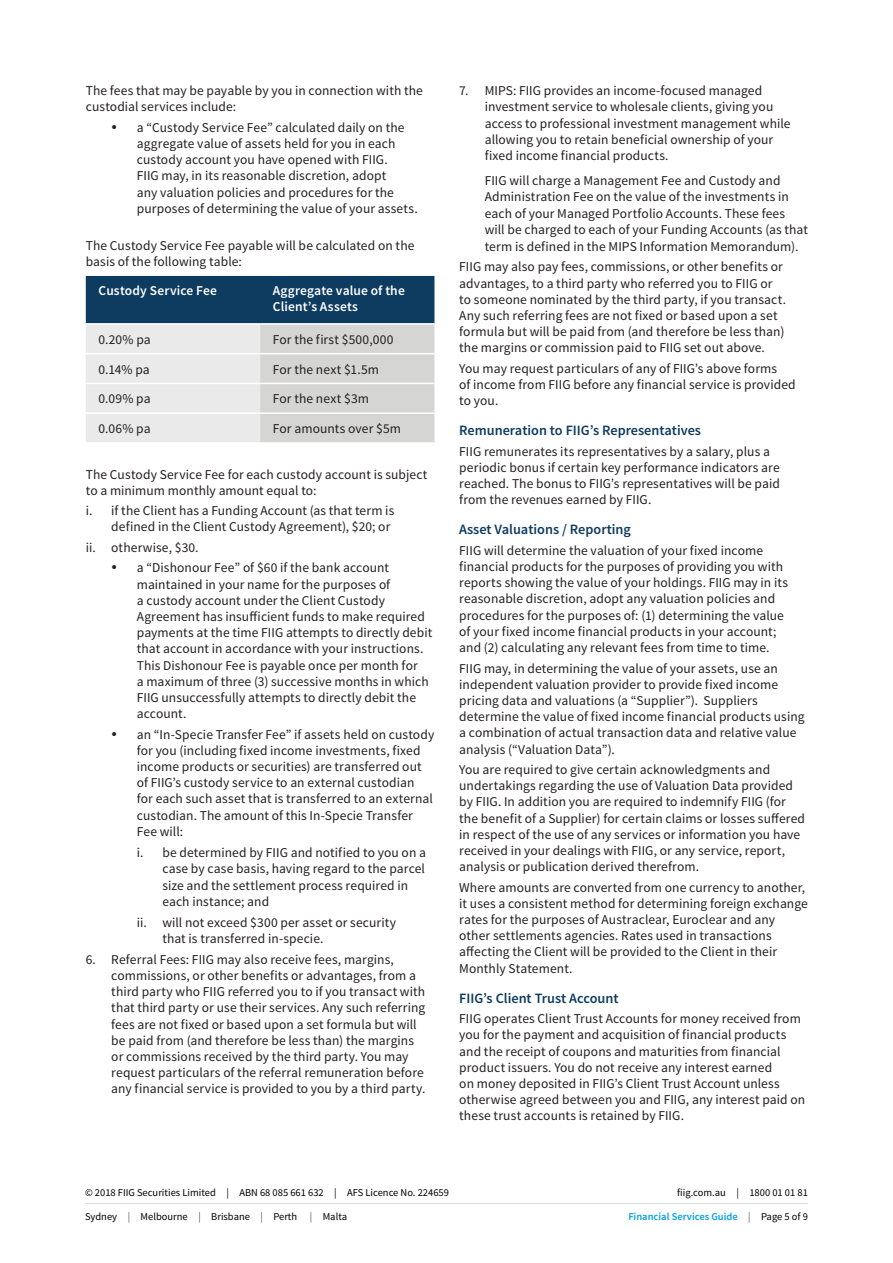
<style>
.page{position:relative;width:893px;height:1263px;background:#fff}
.page>*{position:absolute;margin:0;border:0;box-sizing:border-box;transform-origin:0 0}
._03_Sub_Semi_Navy_9{font:600 14.25px "Source Sans Pro";color:#0e3b60}
._05_Body_9pt{font:13.5px/16.2px "Source Sans Pro";letter-spacing:.005em;color:#231f20}
._05_Body_9pt_6mm_ind{font:13.5px/16.5px "Source Sans Pro";letter-spacing:.005em;color:#231f20}
._05_Body_9pt-2{font:600 13.5px/16.5px "Source Sans Pro";letter-spacing:.01em;color:#fff}
.t1{font:10.5px "Source Sans Pro";color:#000}
.t2{font:600 10.5px "Source Sans Pro";color:#00a0e2}
.s1{font-weight:300}
.s2{font-weight:300;color:#000}
.s3{font-weight:400;color:#000}
</style>
<div class="page">
<hr style="left:85px;top:1203px;width:292px;height:1px;background:#dcdddf">
<hr style="left:377px;top:1203px;width:122px;height:1px;background:#dcdddf">
<hr style="left:499px;top:1203px;width:309px;height:1px;background:#dcdddf">
<svg style="left:86px;top:276px;width:348px;height:166px;background:#a2afb9"></svg>
<hr style="left:86px;top:323px;width:174px;height:2px;background:#fff">
<hr style="left:260px;top:323px;width:174px;height:2px;background:#fff">
<hr style="left:86px;top:353px;width:174px;height:1px;background:#fff">
<hr style="left:260px;top:353px;width:174px;height:1px;background:#fff">
<hr style="left:86px;top:383px;width:174px;height:1px;background:#fff">
<hr style="left:260px;top:383px;width:174px;height:1px;background:#fff">
<hr style="left:86px;top:412px;width:174px;height:2px;background:#fff">
<hr style="left:260px;top:412px;width:174px;height:2px;background:#fff">
<p class="_05_Body_9pt" style="left:86px;top:83px;width:339px">The fees that may be payable by you in connection with the custodial services include:</p>
<p class="_05_Body_9pt" style="left:137px;top:119px;width:282px;text-indent:-26px">• a “Custody Service Fee” calculated daily on the aggregate value of assets held for you in each custody account you have opened with FIIG.<br>FIIG may, in its reasonable discretion, adopt<br>any valuation policies and procedures for the purposes of determining the value of your assets.</p>
<p class="_05_Body_9pt" style="left:86px;top:237px;width:330px">The Custody Service Fee payable will be calculated on the basis of the following table:</p>
<p class="_05_Body_9pt-2" style="left:99px;top:282px;width:120px">Custody Service Fee</p>
<p class="_05_Body_9pt-2" style="left:273px;top:282px;width:133px">Aggregate value of the<br>Client’s Assets</p>
<p class="_05_Body_9pt" style="left:99px;top:331px;width:54px">0.20% pa</p>
<p class="_05_Body_9pt" style="left:273px;top:331px;width:122px">For the first $500,000</p>
<p class="_05_Body_9pt" style="left:99px;top:361px;width:53px">0.14% pa</p>
<p class="_05_Body_9pt" style="left:273px;top:361px;width:108px">For the next $1.5m</p>
<p class="_05_Body_9pt" style="left:99px;top:391px;width:54px">0.09% pa</p>
<p class="_05_Body_9pt" style="left:273px;top:391px;width:98px">For the next $3m</p>
<p class="_05_Body_9pt" style="left:99px;top:421px;width:54px">0.06% pa</p>
<p class="_05_Body_9pt" style="left:273px;top:421px;width:130px">For amounts over $5m</p>
<p class="_05_Body_9pt" style="left:86px;top:466px;width:343px">The Custody Service Fee for each custody account is subject to a minimum monthly amount equal to:</p>
<p class="_05_Body_9pt" style="left:86px;top:503px;width:310px;text-align:right">i. if the Client has a Funding Account (as that term is defined in the Client Custody Agreement), $20; or</p>
<p class="_05_Body_9pt" style="left:86px;top:540px;width:114px">ii. otherwise, $30.</p>
<p class="_05_Body_9pt" style="left:137px;top:560px;width:297px;text-indent:-26px">• a “Dishonour Fee” of $60 if the bank account maintained in your name for the purposes of<br>a custody account under the Client Custody Agreement has insufficient funds to make required payments at the time FIIG attempts to directly debit that account in accordance with your instructions.<br>This Dishonour Fee is payable once per month for<br>a maximum of three (3) successive months in which FIIG unsuccessfully attempts to directly debit the account.</p>
<p class="_05_Body_9pt" style="left:137px;top:726px;width:299px;text-indent:-26px">• an “In-Specie Transfer Fee” if assets held on custody for you (including fixed income investments, fixed income products or securities) are transferred out of FIIG’s custody service to an external custodian<br>for each such asset that is transferred to an external custodian. The amount of this In-Specie Transfer Fee will:</p>
<p class="_05_Body_9pt" style="left:162px;top:844px;width:265px;text-indent:-26px">i. be determined by FIIG and notified to you on a case by case basis, having regard to the parcel size and the settlement process required in each instance; and</p>
<p class="_05_Body_9pt" style="left:162px;top:914px;width:235px;text-indent:-26px">ii. will not exceed $300 per asset or security that is transferred in-specie.</p>
<p class="_05_Body_9pt" style="left:111px;top:951px;width:316px;text-indent:-26px">6. Referral Fees: FIIG may also receive fees, margins, commissions, or other benefits or advantages, from a third party who FIIG referred you to if you transact with that third party or use their services. Any such referring fees are not fixed or based upon a set formula but will be paid from (and therefore be less than) the margins or commissions received by the third party. You may request particulars of the referral remuneration before any financial service is provided to you by a third party.</p>
<p class="_05_Body_9pt" style="left:485px;top:83px;width:307px;text-indent:-26px">7. MIPS: FIIG provides an income-focused managed investment service to wholesale clients, giving you access to professional investment management while allowing you to retain beneficial ownership of your fixed income financial products.</p>
<p class="_05_Body_9pt_6mm_ind" style="left:485px;top:172px;width:325px">FIIG will charge a Management Fee and Custody and Administration Fee on the value of the investments in each of your Managed Portfolio Accounts. These fees will be charged to each of your Funding Accounts (as that term is defined in the MIPS Information Memorandum).</p>
<p class="_05_Body_9pt" style="left:459px;top:259px;width:328px">FIIG may also pay fees, commissions, or other benefits or advantages, to a third party who referred you to FIIG or to someone nominated by the third party, if you transact.<br>Any such referring fees are not fixed or based upon a set formula but will be paid from (and therefore be less than) the margins or commission paid to FIIG set out above.</p>
<p class="_05_Body_9pt" style="left:459px;top:361px;width:338px">You may request particulars of any of FIIG’s above forms<br>of income from FIIG before any financial service is provided to you.</p>
<p class="_03_Sub_Semi_Navy_9" style="left:459px;top:422px;width:243px">Remuneration to FIIG’s Representatives</p>
<p class="_05_Body_9pt" style="left:459px;top:443px;width:322px">FIIG remunerates its representatives by a salary, plus a periodic bonus if certain key performance indicators are reached. The bonus to FIIG’s representatives will be paid from the revenues earned by FIIG.</p>
<p class="_03_Sub_Semi_Navy_9" style="left:459px;top:521px;width:173px">Asset Valuations / Reporting</p>
<p class="_05_Body_9pt" style="left:459px;top:542px;width:330px">FIIG will determine the valuation of your fixed income financial products for the purposes of providing you with reports showing the value of your holdings. FIIG may in its reasonable discretion, adopt any valuation policies and procedures for the purposes of: (1) determining the value of your fixed income financial products in your account; and (2) calculating any relevant fees from time to time.</p>
<p class="_05_Body_9pt" style="left:459px;top:660px;width:347px">FIIG may, in determining the value of your assets, use an independent valuation provider to provide fixed income pricing data and valuations (a “Supplier”). Suppliers determine the value of fixed income financial products using a combination of actual transaction data and relative value analysis (“Valuation Data”).</p>
<p class="_05_Body_9pt" style="left:459px;top:762px;width:347px">You are required to give certain acknowledgments and undertakings regarding the use of Valuation Data provided by FIIG. In addition you are required to indemnify FIIG (for the benefit of a Supplier) for certain claims or losses suffered in respect of the use of any services or information you have received in your dealings with FIIG, or any service, report, analysis or publication derived therefrom.</p>
<p class="_05_Body_9pt" style="left:459px;top:879px;width:350px">Where amounts are converted from one currency to another, it uses a consistent method for determining foreign exchange rates for the purposes of Austraclear, Euroclear and any other settlements agencies. Rates used in transactions affecting the Client will be provided to the Client in their Monthly Statement.</p>
<p class="_03_Sub_Semi_Navy_9" style="left:459px;top:989px;width:161px">FIIG’s Client Trust Account</p>
<p class="_05_Body_9pt" style="left:459px;top:1011px;width:348px">FIIG operates Client Trust Accounts for money received from you for the payment and acquisition of financial products and the receipt of coupons and maturities from financial product issuers. You do not receive any interest earned<br>on money deposited in FIIG’s Client Trust Account unless otherwise agreed between you and FIIG, any interest paid on these trust accounts is retained by FIIG.</p>
<p class="t1" style="left:85px;top:1186px;width:365px">© 2018 FIIG Securities Limited | ABN 68 085 661 632 | AFS Licence No. 224659</p>
<p class="t1" style="left:677px;top:1186px;width:132px">fiig.com.au | 1800 01 01 81</p>
<p class="t1" style="left:85px;top:1210px;width:264px">Sydney <span class="s1">|</span> Melbourne <span class="s1">|</span> Brisbane <span class="s1">|</span> Perth <span class="s1">|</span> Malta</p>
<p class="t2" style="left:628px;top:1210px;width:181px">Financial Services Guide <span class="s2">|</span> <span class="s3">Page 5 of 9</span></p>
</div>
